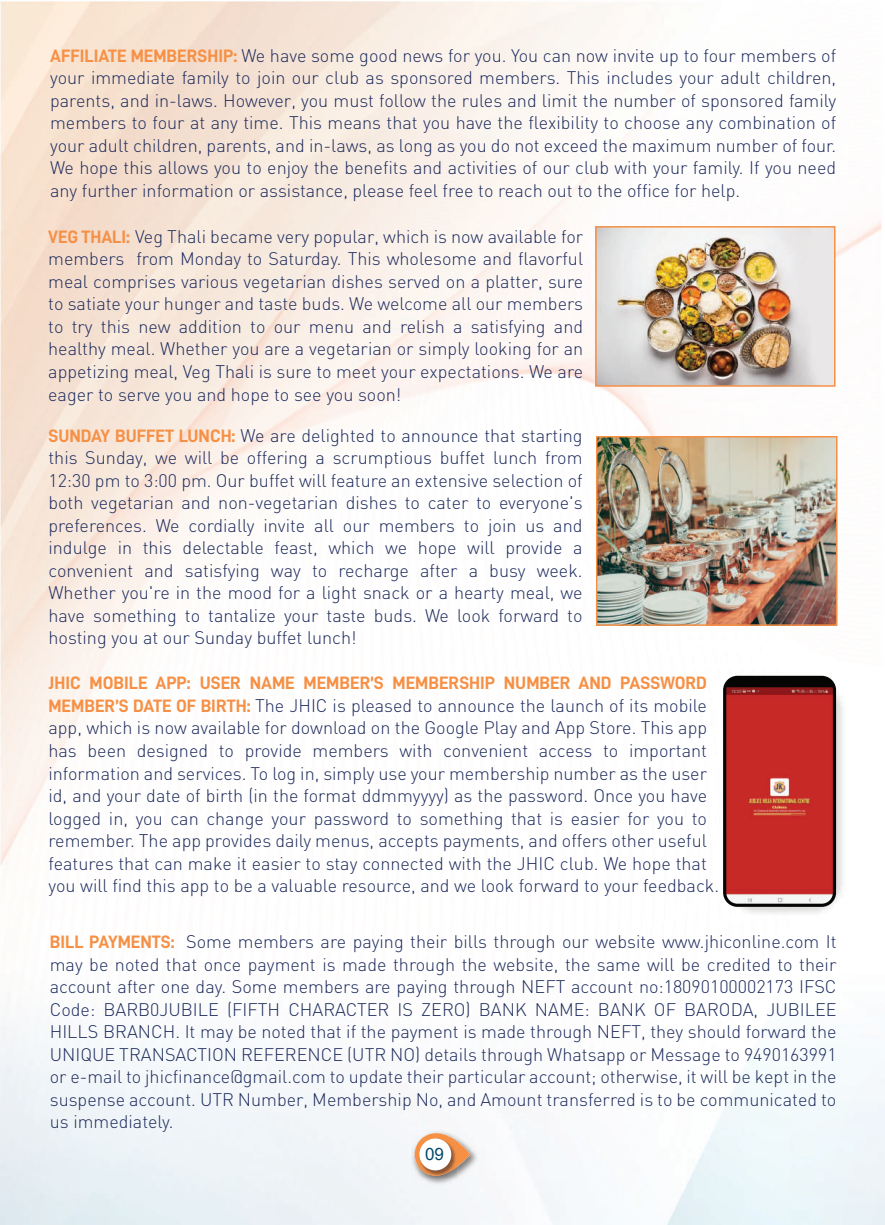
<style>
.page{position:relative;width:885px;height:1225px;background:#fff}
.page>*{position:absolute;margin:0;border:0;box-sizing:border-box;transform-origin:0 0}
.t1{font:300 18px/22.5px "DIN";color:#1d2b5c;text-align:justify}
.t2{font:18px "D DIN Bold";color:#f69045}
.t3{font:16.95px "Arial";color:#02496a}
.s1{font-family:"D DIN Bold";font-weight:400;color:#f69045}
</style>
<div class="page">
<img style="left:598px;top:438px;width:237px;height:186px">
<img style="left:409px;top:1128px;width:72px;height:59px">
<svg style="left:414px;top:1133px;width:56px;height:42px"></svg>
<img style="left:418px;top:1175px;width:40px;height:3px">
<img style="left:418px;top:1137px;width:40px;height:38px">
<div style="left:419px;top:1138px;width:32px;height:32px;background:#fff;border-radius:50%"></div>
<img style="left:719px;top:673px;width:126px;height:243px">
<img style="left:719px;top:677px;width:12px;height:12px">
<img style="left:719px;top:744px;width:4px;height:17px">
<img style="left:719px;top:811px;width:4px;height:17px">
<div style="left:723px;top:676px;width:113px;height:231px;background:#050504;border-radius:14px"></div>
<img style="left:726px;top:687px;width:106px;height:216px">
<img style="left:597px;top:228px;width:236px;height:157px">
<div style="left:595px;top:226px;width:240px;height:161px;border:1px solid #f69045"></div>
<div style="left:596px;top:436px;width:241px;height:190px;border:1px solid #f69045"></div>
<p class="t1" style="left:50px;top:44px;width:787px"><span class="s1">AFFILIATE MEMBERSHIP:</span> We have some good news for you. You can now invite up to four members of your immediate family to join our club as sponsored members. This includes your adult children, parents, and in-laws. However, you must follow the rules and limit the number of sponsored family members to four at any time. This means that you have the flexibility to choose any combination of your adult children, parents, and in-laws, as long as you do not exceed the maximum number of four.<br>We hope this allows you to enjoy the benefits and activities of our club with your family. If you need any further information or assistance, please feel free to reach out to the office for help.</p>
<p class="t1" style="left:48px;top:225px;width:536px"><span class="s1">VEG THALI:</span> Veg Thali became very popular, which is now available for members from Monday to Saturday. This wholesome and flavorful meal comprises various vegetarian dishes served on a platter, sure to satiate your hunger and taste buds. We welcome all our members to try this new addition to our menu and relish a satisfying and healthy meal. Whether you are a vegetarian or simply looking for an appetizing meal, Veg Thali is sure to meet your expectations. We are eager to serve you and hope to see you soon!</p>
<p class="t1" style="left:48px;top:424px;width:535px"><span class="s1">SUNDAY BUFFET LUNCH:</span> We are delighted to announce that starting this Sunday, we will be offering a scrumptious buffet lunch from 12:30 pm to 3:00 pm. Our buffet will feature an extensive selection of both vegetarian and non-vegetarian dishes to cater to everyone's preferences. We cordially invite all our members to join us and indulge in this delectable feast, which we hope will provide a convenient and satisfying way to recharge after a busy week.<br>Whether you're in the mood for a light snack or a hearty meal, we have something to tantalize your taste buds. We look forward to hosting you at our Sunday buffet lunch!</p>
<p class="t2" style="left:48px;top:673px;width:660px">JHIC MOBILE APP: USER NAME MEMBER’S MEMBERSHIP NUMBER AND PASSWORD</p>
<p class="t1" style="left:48px;top:694px;width:672px;text-align:left"><span class="s1">MEMBER’S DATE OF BIRTH:</span> The JHIC is pleased to announce the launch of its mobile app, which is now available for download on the Google Play and App Store. This app has been designed to provide members with convenient access to important information and services. To log in, simply use your membership number as the user id, and your date of birth (in the format ddmmyyyy) as the password. Once you have logged in, you can change your password to something that is easier for you to remember. The app provides daily menus, accepts payments, and offers other useful features that can make it easier to stay connected with the JHIC club. We hope that you will find this app to be a valuable resource, and we look forward to your feedback.</p>
<p class="t1" style="left:50px;top:930px;width:788px"><span class="s1">BILL PAYMENTS:</span> Some members are paying their bills through our website www.jhiconline.com It may be noted that once payment is made through the website, the same will be credited to their account after one day. Some members are paying through NEFT account no:18090100002173 IFSC Code: BARB0JUBILE (FIFTH CHARACTER IS ZERO) BANK NAME: BANK OF BARODA, JUBILEE HILLS BRANCH. It may be noted that if the payment is made through NEFT, they should forward the UNIQUE TRANSACTION REFERENCE (UTR NO) details through Whatsapp or Message to 9490163991 or e-mail to jhicfinance@gmail.com to update their particular account; otherwise, it will be kept in the suspense account. UTR Number, Membership No, and Amount transferred is to be communicated to us immediately.</p>
<p class="t3" style="left:425px;top:1142px;width:20px">09</p>
</div>
